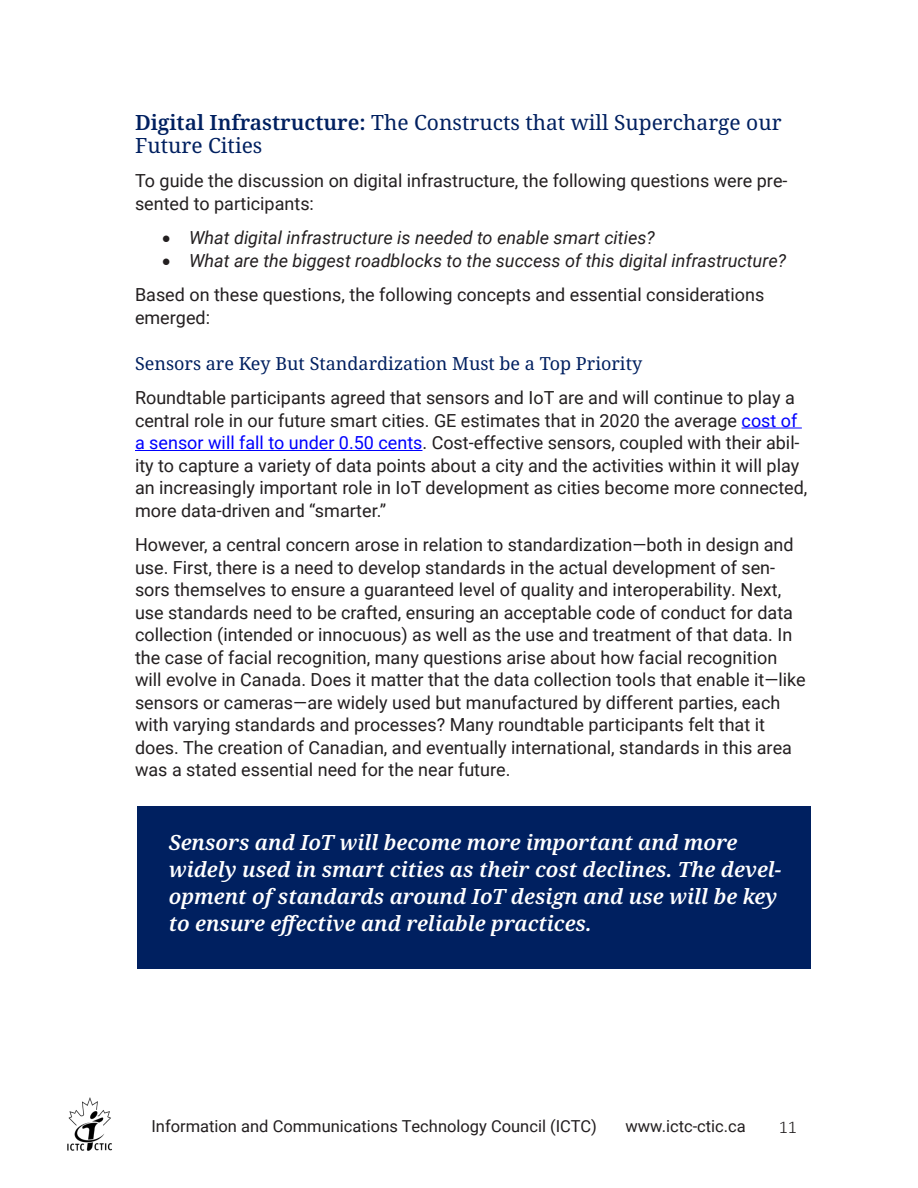
<style>
.page{position:relative;width:918px;height:1188px;background:#fff}
.page>*{position:absolute;margin:0;border:0;box-sizing:border-box;transform-origin:0 0}
.t1{font:italic 600 21px/27px "Noto Serif";color:#fff}
.Heading_2{font:21px/22.5px "Noto Serif";color:#002060}
.t2{font:18px/22.5px "Roboto";color:#231f20}
.t3{font:italic 18px "Roboto";color:#231f20}
.Heading_3{font:18px "Noto Serif";color:#002060}
.t4{font:300 18px "Calibri";color:#231f20}
.t5{font:16.5px "Roboto";color:#231f20}
.s1{font-weight:600}
.s2{color:#00f}
</style>
<div class="page">
<img style="left:67px;top:1097px;width:45px;height:54px">
<div style="left:137px;top:807px;width:673px;height:162px;background:#002060"></div>
<hr style="left:742px;top:428px;width:60px;height:1px;background:#00f">
<hr style="left:135px;top:450px;width:287px;height:1px;background:#00f">
<p class="Heading_2" style="left:135px;top:112px;width:648px"><span class="s1">Digital Infrastructure:</span> The Constructs that will Supercharge our<br>Future Cities</p>
<p class="t2" style="left:135px;top:169px;width:654px">To guide the discussion on digital infrastructure, the following questions were pre&shy;sented to participants:</p>
<p class="t3" style="left:162px;top:225px;width:494px">• What digital infrastructure is needed to enable smart cities?</p>
<p class="t3" style="left:162px;top:248px;width:626px">• What are the biggest roadblocks to the success of this digital infrastructure?</p>
<p class="t2" style="left:135px;top:283px;width:631px">Based on these questions, the following concepts and essential considerations emerged:</p>
<p class="Heading_3" style="left:135px;top:351px;width:509px">Sensors are Key But Standardization Must be a Top Priority</p>
<p class="t2" style="left:135px;top:386px;width:674px">Roundtable participants agreed that sensors and IoT are and will continue to play a central role in our future smart cities. GE estimates that in 2020 the average <span class="s2">cost of a sensor will fall to under 0.50 cents</span>. Cost-effective sensors, coupled with their abil&shy;ity to capture a variety of data points about a city and the activities within it will play an increasingly important role in IoT development as cities become more connected, more data-driven and “smarter.”</p>
<p class="t2" style="left:135px;top:533px;width:672px">However, a central concern arose in relation to standardization—both in design and use. First, there is a need to develop standards in the actual development of sen&shy;sors themselves to ensure a guaranteed level of quality and interoperability. Next, use standards need to be crafted, ensuring an acceptable code of conduct for data collection (intended or innocuous) as well as the use and treatment of that data. In the case of facial recognition, many questions arise about how facial recognition will evolve in Canada. Does it matter that the data collection tools that enable it—like sensors or cameras—are widely used but manufactured by different parties, each with varying standards and processes? Many roundtable participants felt that it does. The creation of Canadian, and eventually international, standards in this area was a stated essential need for the near future.</p>
<p class="t1" style="left:169px;top:829px;width:614px">Sensors and IoT will become more important and more widely used in smart cities as their cost declines. The devel&shy;opment of standards around IoT design and use will be key to ensure effective and reliable practices.</p>
<p class="t5" style="left:151px;top:1115px;width:447px">Information and Communications Technology Council (ICTC)</p>
<p class="t5" style="left:626px;top:1115px;width:122px">www.ictc-ctic.ca</p>
<p class="t4" style="left:779px;top:1116px;width:20px">11</p>
</div>
